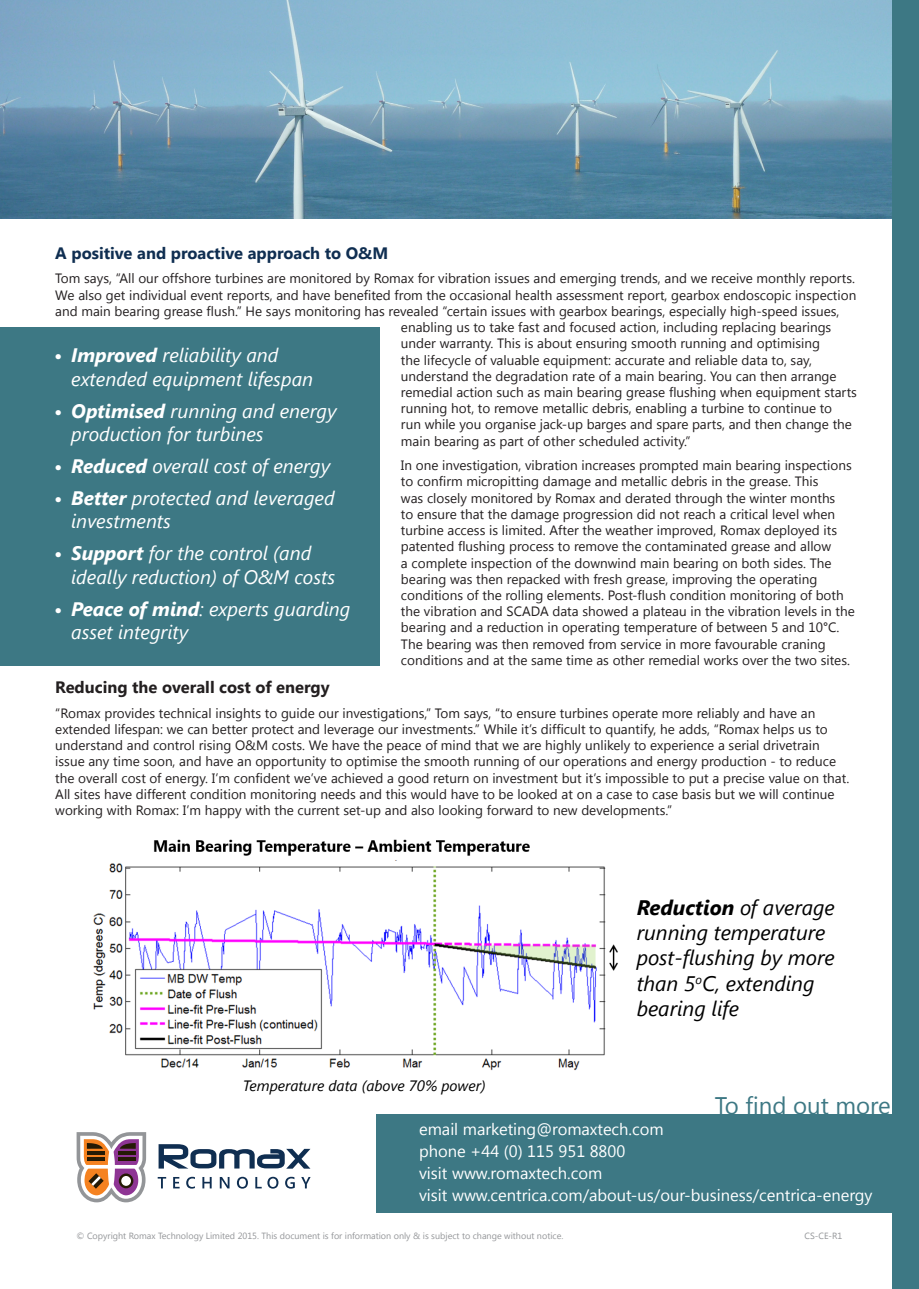
<style>
.page{position:relative;width:919px;height:1289px;background:#fff}
.page>*{position:absolute;margin:0;border:0;box-sizing:border-box;transform-origin:0 0}
.find_out_more{font:24px "Segoe UI";color:#3d7884}
.Address{font:italic 21px/25.2px "Segoe UI";color:#000}
.t1{font:italic 19.5px/23.4px "Segoe UI";color:#fff}
.Address-2{font:16.5px "Segoe UI";color:#fff}
.Title_in_paragraph{font:700 16.5px "Segoe UI";color:#0f2e51}
.Title_in_paragraph-2{font:700 16.5px "Segoe UI";color:#231f20}
.Address-3{font:italic 15px "Segoe UI";color:#000}
.Title_in_paragraph-3{font:13.5px/16.2px "Segoe UI";color:#231f20}
.back_page_footer{font:9px "Segoe UI";color:#939598}
.s1{font-weight:700}
</style>
<div class="page">
<img style="left:0;top:0;width:892px;height:218px">
<svg style="left:158px;top:1144px;width:152px;height:24px"></svg>
<svg style="left:158px;top:1177px;width:8px;height:11px"></svg>
<svg style="left:173px;top:1177px;width:7px;height:11px"></svg>
<svg style="left:186px;top:1176px;width:9px;height:12px"></svg>
<svg style="left:202px;top:1177px;width:10px;height:11px"></svg>
<svg style="left:220px;top:1177px;width:9px;height:11px"></svg>
<svg style="left:237px;top:1176px;width:11px;height:12px"></svg>
<svg style="left:255px;top:1176px;width:23px;height:12px"></svg>
<svg style="left:285px;top:1176px;width:10px;height:12px"></svg>
<svg style="left:301px;top:1177px;width:9px;height:11px"></svg>
<svg style="left:77px;top:1132px;width:69px;height:70px"></svg>
<hr style="left:118px;top:1151px;width:18px;height:3px;background:#251a05">
<hr style="left:118px;top:1157px;width:18px;height:3px;background:#251a05">
<svg style="left:119px;top:1173px;width:14px;height:15px"></svg>
<div style="left:121px;top:1175px;width:10px;height:10px;background:#fff;border-radius:50%"></div>
<div style="left:376px;top:1114px;width:542px;height:98px;background:#3d7884"></div>
<div style="left:892px;top:0;width:26px;height:1288px;background:#3d7884"></div>
<div style="left:0;top:327px;width:379px;height:338px;background:#3d7884"></div>
<img style="left:93px;top:839px;width:525px;height:232px">
<p class="Title_in_paragraph" style="left:55px;top:241px;width:334px">A positive and proactive approach to O&amp;M</p>
<p class="Title_in_paragraph-3" style="left:55px;top:270px;width:801px">Tom says, “All our offshore turbines are monitored by Romax for vibration issues and emerging trends, and we receive monthly reports.</p>
<p class="Title_in_paragraph-3" style="left:55px;top:286px;width:802px">We also get individual event reports, and have benefited from the occasional health assessment report, gearbox endoscopic inspection</p>
<p class="Title_in_paragraph-3" style="left:55px;top:302px;width:785px">and main bearing grease flush.” He says monitoring has revealed “certain issues with gearbox bearings, especially high-speed issues,</p>
<p class="Title_in_paragraph-3" style="left:401px;top:318px;width:432px">enabling us to take fast and focused action, including replacing bearings</p>
<p class="Title_in_paragraph-3" style="left:401px;top:335px;width:420px">under warranty. This is about ensuring smooth running and optimising</p>
<p class="Title_in_paragraph-3" style="left:401px;top:351px;width:412px">the lifecycle of valuable equipment: accurate and reliable data to, say,</p>
<p class="Title_in_paragraph-3" style="left:401px;top:367px;width:437px">understand the degradation rate of a main bearing. You can then arrange</p>
<p class="Title_in_paragraph-3" style="left:401px;top:383px;width:457px">remedial action such as main bearing grease flushing when equipment starts</p>
<p class="Title_in_paragraph-3" style="left:401px;top:399px;width:432px">running hot, to remove metallic debris, enabling a turbine to continue to</p>
<p class="Title_in_paragraph-3" style="left:401px;top:416px;width:452px">run while you organise jack-up barges and spare parts, and then change the</p>
<p class="Title_in_paragraph-3" style="left:401px;top:432px;width:291px">main bearing as part of other scheduled activity.”</p>
<p class="Title_in_paragraph-3" style="left:401px;top:457px;width:455px">In one investigation, vibration increases prompted main bearing inspections to confirm micropitting damage and metallic debris in the grease. This<br>was closely monitored by Romax and derated through the winter months<br>to ensure that the damage progression did not reach a critical level when turbine access is limited. After the weather improved, Romax deployed its patented flushing process to remove the contaminated grease and allow<br>a complete inspection of the downwind main bearing on both sides. The bearing was then repacked with fresh grease, improving the operating conditions of the rolling elements. Post-flush condition monitoring of both the vibration and SCADA data showed a plateau in the vibration levels in the bearing and a reduction in operating temperature of between 5 and 10°C.<br>The bearing was then removed from service in more favourable craning conditions and at the same time as other remedial works over the two sites.</p>
<p class="Title_in_paragraph-2" style="left:55px;top:675px;width:276px">Reducing the overall cost of energy</p>
<p class="Title_in_paragraph-3" style="left:55px;top:704px;width:795px">“Romax provides technical insights to guide our investigations,” Tom says, “to ensure turbines operate more reliably and have an extended lifespan: we can better protect and leverage our investments.” While it’s difficult to quantify, he adds, “Romax helps us to understand and control rising O&amp;M costs. We have the peace of mind that we are highly unlikely to experience a serial drivetrain issue any time soon, and have an opportunity to optimise the smooth running of our operations and energy production - to reduce the overall cost of energy. I’m confident we’ve achieved a good return on investment but it’s impossible to put a precise value on that.<br>All sites have different condition monitoring needs and this would have to be looked at on a case to case basis but we will continue working with Romax: I’m happy with the current set-up and also looking forward to new developments.”</p>
<p class="t1" style="left:71px;top:343px;width:243px;text-indent:-17px"><span class="s1">• Improved</span> reliability and extended equipment lifespan</p>
<p class="t1" style="left:71px;top:398px;width:267px;text-indent:-17px"><span class="s1">• Optimised</span> running and energy production for turbines</p>
<p class="t1" style="left:54px;top:453px;width:277px"><span class="s1">• Reduced</span> overall cost of energy</p>
<p class="t1" style="left:71px;top:485px;width:265px;text-indent:-17px"><span class="s1">• Better</span> protected and leveraged investments</p>
<p class="t1" style="left:71px;top:540px;width:265px;text-indent:-17px"><span class="s1">• Support</span> for the control (and ideally reduction) of O&amp;M costs</p>
<p class="t1" style="left:71px;top:596px;width:280px;text-indent:-17px"><span class="s1">• Peace of mind</span>: experts guarding asset integrity</p>
<p class="Address-3" style="left:243px;top:1075px;width:244px">Temperature data (above 70% power)</p>
<p class="Address" style="left:636px;top:894px;width:199px"><span class="s1">Reduction</span> of average running temperature post-flushing by more than 5<sup>o</sup>C, extending bearing life</p>
<p class="find_out_more" style="left:714px;top:1088px;width:178px">To find out more</p>
<p class="Address-2" style="left:419px;top:1117px;width:246px">email marketing@romaxtech.com</p>
<p class="Address-2" style="left:419px;top:1139px;width:208px">phone +44 (0) 115 951 8800</p>
<p class="Address-2" style="left:419px;top:1161px;width:185px">visit www.romaxtech.com</p>
<p class="Address-2" style="left:419px;top:1183px;width:455px">visit www.centrica.com/about-us/our-business/centrica-energy</p>
<p class="back_page_footer" style="left:77px;top:1229px;width:488px">© Copyright Romax Technology Limited 2015. This document is for information only &amp; is subject to change without notice.</p>
<p class="back_page_footer" style="left:804px;top:1229px;width:39px">CS-CE-R1</p>
</div>
